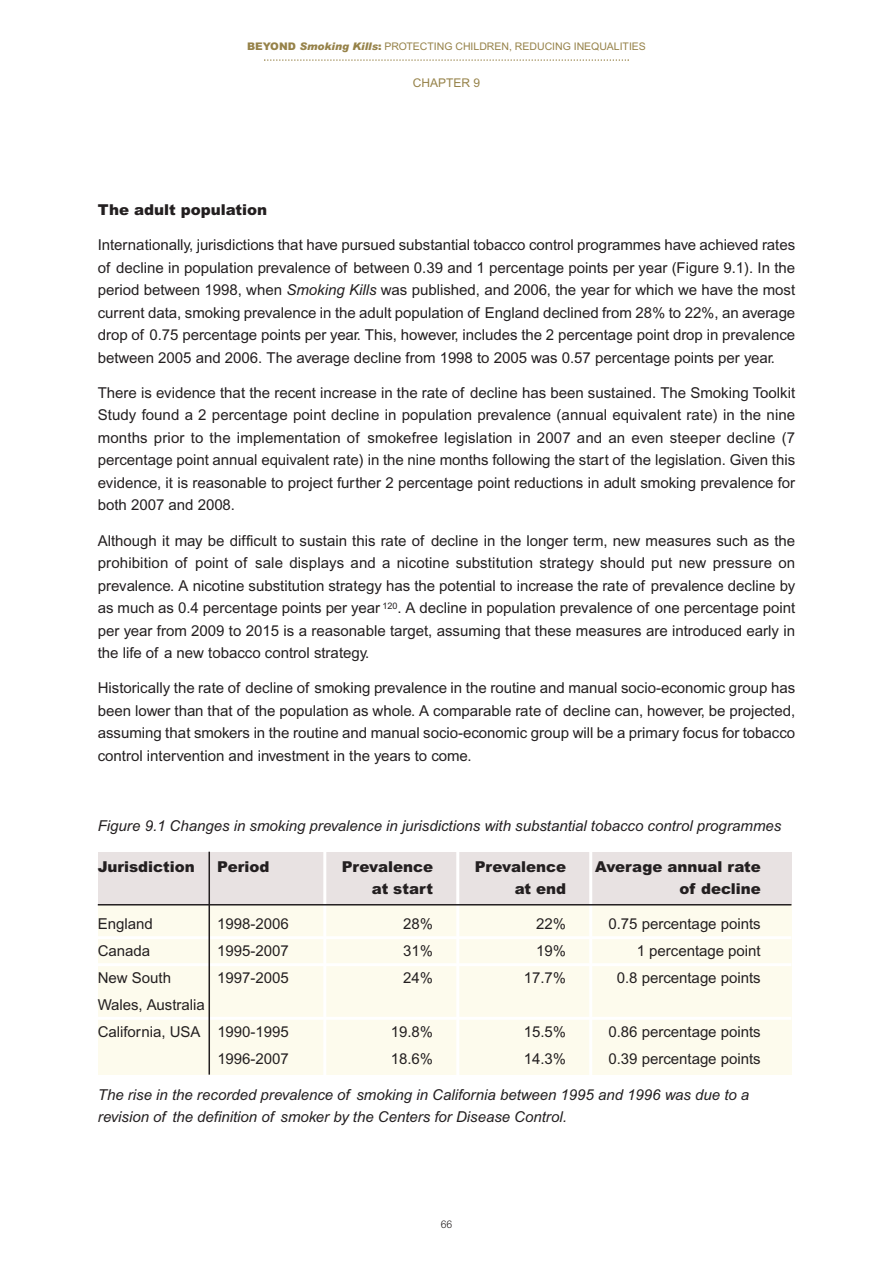
<style>
.page{position:relative;width:893px;height:1263px;background:#fff}
.page>*{position:absolute;margin:0;border:0;box-sizing:border-box;transform-origin:0 0}
.t1{font:15px/22.5px "Arial";color:#231f20;text-align:justify}
.t2{font:italic 15px/22.5px "Arial";color:#231f20}
.t3{font:900 15px "Arial";color:#231f20}
.t4{font:12px "Arial";color:#968249}
.t5{font:10.5px "Arial";color:#968249}
.t6{font:300 10.5px "Arial";color:#231f20}
.s1{font-weight:900}
.s2{font-weight:900;font-style:italic}
.s3{font-style:italic}
</style>
<div class="page">
<svg style="left:264px;top:59px;width:365px;height:2px"></svg>
<div style="left:98px;top:852px;width:693px;height:222px;background:#fdfbed"></div>
<div style="left:98px;top:852px;width:693px;height:52px;background:#e8e2e2"></div>
<hr style="left:323px;top:852px;width:3px;height:227px;background:#fff">
<hr style="left:589px;top:852px;width:3px;height:227px;background:#fff">
<hr style="left:456px;top:852px;width:3px;height:227px;background:#fff">
<hr style="left:98px;top:904px;width:693px;height:1px;background:#231f20">
<hr style="left:98px;top:936px;width:693px;height:3px;background:#fff">
<hr style="left:98px;top:1017px;width:693px;height:3px;background:#fff">
<hr style="left:98px;top:963px;width:693px;height:3px;background:#fff">
<hr style="left:209px;top:852px;width:1px;height:223px;background:#231f20">
<p class="t5" style="left:247px;top:43px;width:400px"><span class="s1">BEYOND</span> <span class="s2">Smoking Kills</span><span class="s1">:</span> PROTECTING CHILDREN, REDUCING INEQUALITIES</p>
<p class="t4" style="left:413px;top:78px;width:69px">CHAPTER 9</p>
<p class="t3" style="left:98px;top:204px;width:171px">The adult population</p>
<p class="t1" style="left:98px;top:235px;width:699px">Internationally, jurisdictions that have pursued substantial tobacco control programmes have achieved rates of decline in population prevalence of between 0.39 and 1 percentage points per year (Figure 9.1). In the period between 1998, when <span class="s3">Smoking Kills</span> was published, and 2006, the year for which we have the most current data, smoking prevalence in the adult population of England declined from 28% to 22%, an average drop of 0.75 percentage points per year. This, however, includes the 2 percentage point drop in prevalence between 2005 and 2006. The average decline from 1998 to 2005 was 0.57 percentage points per year.</p>
<p class="t1" style="left:98px;top:383px;width:699px">There is evidence that the recent increase in the rate of decline has been sustained. The Smoking Toolkit Study found a 2 percentage point decline in population prevalence (annual equivalent rate) in the nine months prior to the implementation of smokefree legislation in 2007 and an even steeper decline (7 percentage point annual equivalent rate) in the nine months following the start of the legislation. Given this evidence, it is reasonable to project further 2 percentage point reductions in adult smoking prevalence for both 2007 and 2008.</p>
<p class="t1" style="left:98px;top:530px;width:699px">Although it may be difficult to sustain this rate of decline in the longer term, new measures such as the prohibition of point of sale displays and a nicotine substitution strategy should put new pressure on prevalence. A nicotine substitution strategy has the potential to increase the rate of prevalence decline by as much as 0.4 percentage points per year <sup>120</sup>. A decline in population prevalence of one percentage point per year from 2009 to 2015 is a reasonable target, assuming that these measures are introduced early in the life of a new tobacco control strategy.</p>
<p class="t1" style="left:98px;top:678px;width:699px">Historically the rate of decline of smoking prevalence in the routine and manual socio-economic group has been lower than that of the population as whole. A comparable rate of decline can, however, be projected, assuming that smokers in the routine and manual socio-economic group will be a primary focus for tobacco control intervention and investment in the years to come.</p>
<p class="t2" style="left:98px;top:816px;width:685px">Figure 9.1 Changes in smoking prevalence in jurisdictions with substantial tobacco control programmes</p>
<p class="t3" style="left:98px;top:861px;width:99px">Jurisdiction</p>
<p class="t3" style="left:217px;top:861px;width:54px">Period</p>
<p class="t3" style="left:342px;top:861px;width:93px">Prevalence</p>
<p class="t3" style="left:475px;top:861px;width:93px">Prevalence</p>
<p class="t3" style="left:595px;top:861px;width:167px">Average annual rate</p>
<p class="t3" style="left:372px;top:883px;width:63px">at start</p>
<p class="t3" style="left:515px;top:883px;width:53px">at end</p>
<p class="t3" style="left:679px;top:883px;width:83px">of decline</p>
<p class="t1" style="left:98px;top:914px;width:56px">England</p>
<p class="t1" style="left:217px;top:914px;width:73px">1998-2006</p>
<p class="t1" style="left:403px;top:914px;width:31px">28%</p>
<p class="t1" style="left:536px;top:914px;width:31px">22%</p>
<p class="t1" style="left:608px;top:914px;width:154px">0.75 percentage points</p>
<p class="t1" style="left:98px;top:941px;width:54px">Canada</p>
<p class="t1" style="left:217px;top:941px;width:73px">1995-2007</p>
<p class="t1" style="left:403px;top:941px;width:31px">31%</p>
<p class="t1" style="left:536px;top:941px;width:31px">19%</p>
<p class="t1" style="left:637px;top:941px;width:126px">1 percentage point</p>
<p class="t1" style="left:98px;top:968px;width:75px">New South</p>
<p class="t1" style="left:217px;top:968px;width:73px">1997-2005</p>
<p class="t1" style="left:403px;top:968px;width:31px">24%</p>
<p class="t1" style="left:524px;top:968px;width:44px">17.7%</p>
<p class="t1" style="left:617px;top:968px;width:145px">0.8 percentage points</p>
<p class="t1" style="left:98px;top:993px;width:193px;line-height:27px">Wales, Australia<br>California, USA 1990-1995</p>
<p class="t1" style="left:391px;top:1022px;width:44px">19.8%</p>
<p class="t1" style="left:524px;top:1022px;width:44px">15.5%</p>
<p class="t1" style="left:608px;top:1022px;width:154px">0.86 percentage points</p>
<p class="t1" style="left:217px;top:1049px;width:73px">1996-2007</p>
<p class="t1" style="left:391px;top:1049px;width:44px">18.6%</p>
<p class="t1" style="left:524px;top:1049px;width:44px">14.3%</p>
<p class="t1" style="left:608px;top:1049px;width:154px">0.39 percentage points</p>
<p class="t2" style="left:98px;top:1084px;width:653px">The rise in the recorded prevalence of smoking in California between 1995 and 1996 was due to a revision of the definition of smoker by the Centers for Disease Control.</p>
<p class="t6" style="left:441px;top:1220px;width:13px">66</p>
</div>
